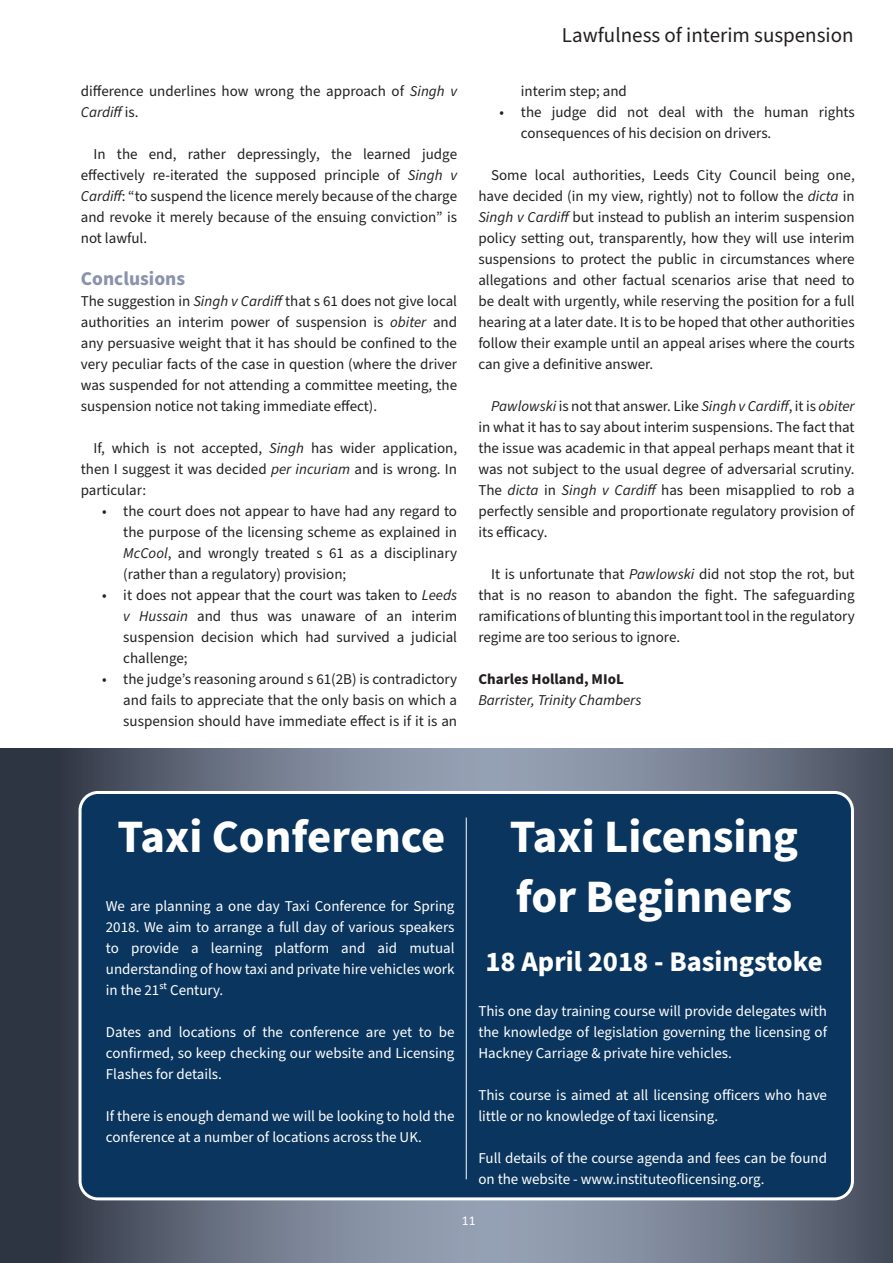
<style>
.page{position:relative;width:893px;height:1263px;background:#fff}
.page>*{position:absolute;margin:0;border:0;box-sizing:border-box;transform-origin:0 0}
.t1{font:700 46.5px/60px "Source Sans Pro";color:#fff}
.t2{font:700 28.5px "Source Sans Pro";color:#fff}
.t3{font:21px "Source Sans Pro";color:#231f20}
.t4{font:700 19.5px "Source Sans Pro";color:#8993ab}
.t5{font:15px/21px "Source Sans Pro";color:#231f20;text-align:justify}
.t6{font:15px/21px "Source Sans Pro";color:#fff;text-align:justify}
.t7{font:italic 15px "Source Sans Pro";color:#231f20}
.t8{font:700 15px "Source Sans Pro";color:#231f20}
.t9{font:13.5px "Calibri";color:#fff}
.s1{font-style:italic}
</style>
<div class="page">
<svg style="left:0;top:748px;width:893px;height:515px;background:#5b6474"></svg>
<div style="left:80px;top:792px;width:772px;height:407px;background:#0a355e;border-radius:18px"></div>
<div style="left:79px;top:791px;width:775px;height:409px;border:3px solid #fff;border-radius:18px"></div>
<hr style="left:466px;top:817px;width:1px;height:362px;background:#fff">
<p class="t5" style="left:81px;top:81px;width:378px">difference underlines how wrong the approach of <span class="s1">Singh v<br>Cardiff</span> is.</p>
<p class="t5" style="left:81px;top:144px;width:378px;text-indent:13px">In the end, rather depressingly, the learned judge effectively re-iterated the supposed principle of <span class="s1">Singh v Cardiff</span>: “to suspend the licence merely because of the charge and revoke it merely because of the ensuing conviction” is not lawful.</p>
<h3 class="t4" style="left:81px;top:266px;width:106px">Conclusions</h3>
<p class="t5" style="left:81px;top:291px;width:378px">The suggestion in <span class="s1">Singh v Cardiff</span> that s 61 does not give local authorities an interim power of suspension is <span class="s1">obiter</span> and any persuasive weight that it has should be confined to the very peculiar facts of the case in question (where the driver was suspended for not attending a committee meeting, the suspension notice not taking immediate effect).</p>
<p class="t5" style="left:81px;top:438px;width:378px;text-indent:13px">If, which is not accepted, <span class="s1">Singh</span> has wider application, then I suggest it was decided <span class="s1">per incuriam</span> and is wrong. In particular:</p>
<p class="t5" style="left:123px;top:501px;width:335px;text-indent:-21px">• the court does not appear to have had any regard to the purpose of the licensing scheme as explained in <span class="s1">McCool</span>, and wrongly treated s 61 as a disciplinary (rather than a regulatory) provision;</p>
<p class="t5" style="left:123px;top:585px;width:335px;text-indent:-21px">• it does not appear that the court was taken to <span class="s1">Leeds v Hussain</span> and thus was unaware of an interim suspension decision which had survived a judicial challenge;</p>
<p class="t5" style="left:123px;top:669px;width:335px;text-indent:-21px">• the judge’s reasoning around s 61(2B) is contradictory and fails to appreciate that the only basis on which a suspension should have immediate effect is if it is an</p>
<h3 class="t3" style="left:562px;top:21px;width:293px">Lawfulness of interim suspension</h3>
<p class="t5" style="left:521px;top:81px;width:108px">interim step; and</p>
<p class="t5" style="left:521px;top:102px;width:335px;text-indent:-21px">• the judge did not deal with the human rights consequences of his decision on drivers.</p>
<p class="t5" style="left:478px;top:165px;width:378px;text-indent:13px">Some local authorities, Leeds City Council being one, have decided (in my view, rightly) not to follow the <span class="s1">dicta</span> in <span class="s1">Singh v Cardiff</span> but instead to publish an interim suspension policy setting out, transparently, how they will use interim suspensions to protect the public in circumstances where allegations and other factual scenarios arise that need to be dealt with urgently, while reserving the position for a full hearing at a later date. It is to be hoped that other authorities follow their example until an appeal arises where the courts can give a definitive answer.</p>
<p class="t5" style="left:478px;top:396px;width:378px;text-indent:13px"><span class="s1">Pawlowski</span> is not that answer. Like <span class="s1">Singh v Cardiff</span>, it is <span class="s1">obiter </span>in what it has to say about interim suspensions. The fact that the issue was academic in that appeal perhaps meant that it was not subject to the usual degree of adversarial scrutiny.<br>The <span class="s1">dicta</span> in <span class="s1">Singh v Cardiff</span> has been misapplied to rob a perfectly sensible and proportionate regulatory provision of its efficacy.</p>
<p class="t5" style="left:478px;top:564px;width:378px;text-indent:13px">It is unfortunate that <span class="s1">Pawlowski</span> did not stop the rot, but that is no reason to abandon the fight. The safeguarding ramifications of blunting this important tool in the regulatory regime are too serious to ignore.</p>
<p class="t8" style="left:478px;top:669px;width:147px">Charles Holland, MIoL</p>
<p class="t7" style="left:478px;top:690px;width:164px">Barrister, Trinity Chambers</p>
<h1 class="t1" style="left:118px;top:808px;width:329px">Taxi Conference</h1>
<p class="t6" style="left:106px;top:896px;width:350px">We are planning a one day Taxi Conference for Spring 2018. We aim to arrange a full day of various speakers to provide a learning platform and aid mutual understanding of how taxi and private hire vehicles work in the 21ˢᵗ Century.</p>
<p class="t6" style="left:106px;top:1022px;width:350px">Dates and locations of the conference are yet to be confirmed, so keep checking our website and Licensing Flashes for details.</p>
<p class="t6" style="left:106px;top:1106px;width:350px">If there is enough demand we will be looking to hold the conference at a number of locations across the UK.</p>
<h1 class="t1" style="left:510px;top:808px;width:290px">Taxi Licensing for Beginners</h1>
<h2 class="t2" style="left:485px;top:942px;width:339px">18 April 2018 - Basingstoke</h2>
<p class="t6" style="left:478px;top:1001px;width:350px">This one day training course will provide delegates with the knowledge of legislation governing the licensing of Hackney Carriage &amp; private hire vehicles.</p>
<p class="t6" style="left:478px;top:1085px;width:350px">This course is aimed at all licensing officers who have little or no knowledge of taxi licensing.</p>
<p class="t6" style="left:478px;top:1148px;width:350px">Full details of the course agenda and fees can be found on the website - www.instituteoflicensing.org.</p>
<p class="t9" style="left:462px;top:1211px;width:15px">11</p>
</div>
